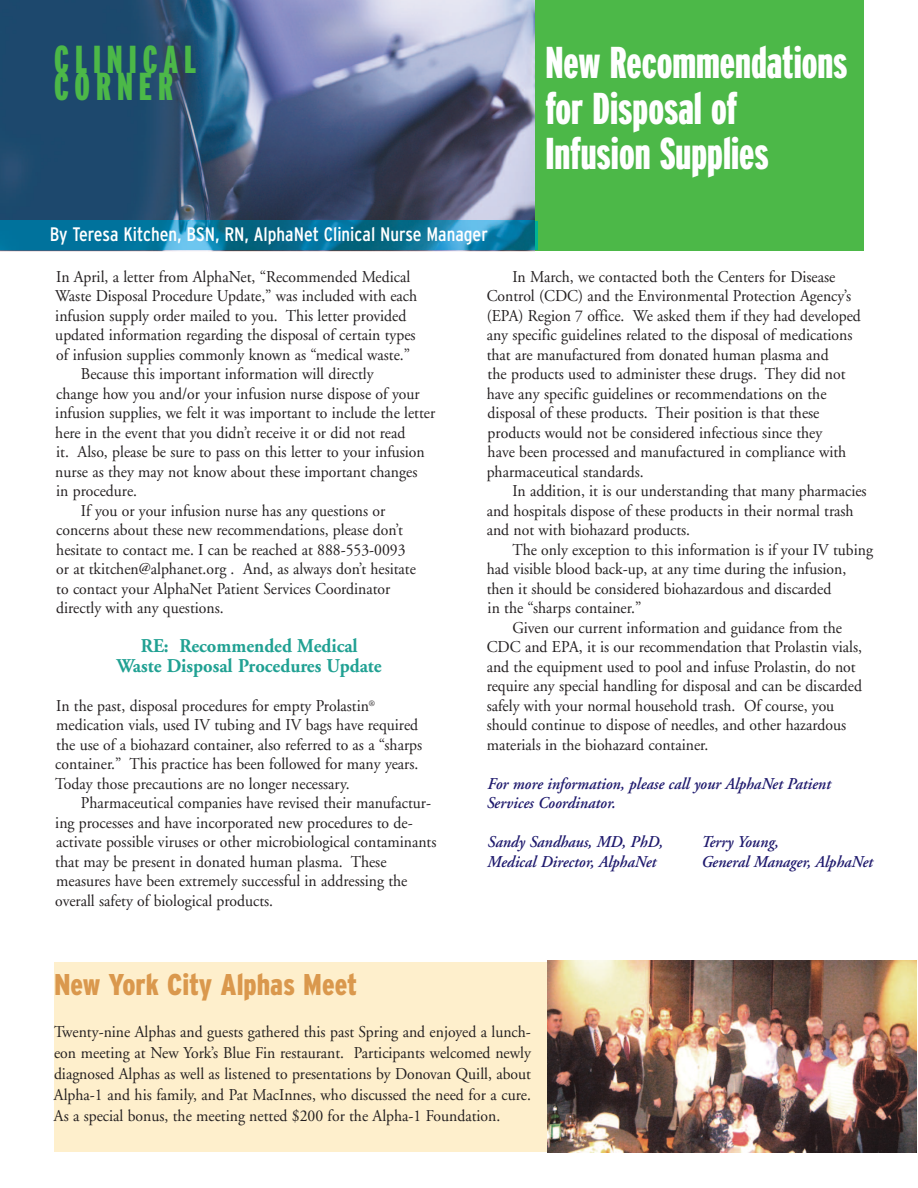
<style>
.page{position:relative;width:918px;height:1188px;background:#fff}
.page>*{position:absolute;margin:0;border:0;box-sizing:border-box;transform-origin:0 0}
.t1{font:900 extra-condensed 44.55px/45.8px "Interstate";color:#fff}
.t2{font:900 extra-condensed 39px "Interstate";letter-spacing:.15em;color:#4cb848}
.t3{font:900 condensed 30px "Interstate";color:#da984d;scale:.95 1}
.t4{font:condensed 19.5px "Interstate";color:#fff}
.t5{font:700 19.5px/19.5px "Adobe Garamond";color:#21a193;text-align:center;scale:.95 1}
.t6{font:16.5px/19.5px "Adobe Garamond";color:#231f20;scale:.95 1}
.t7{font:italic 600 16.5px/19.5px "Adobe Garamond";color:#1f1a6d;scale:.95 1}
</style>
<div class="page">
<div style="left:0;top:0;width:864px;height:251px;background:#4cb848"></div>
<img style="left:0;top:0;width:535px;height:251px">
<div style="left:54px;top:962px;width:810px;height:190px;background:#feefcc"></div>
<img style="left:548px;top:961px;width:369px;height:192px">
<hr style="left:535px;top:221px;width:3px;height:29px;background:#00b294">
<img style="left:0;top:221px;width:535px;height:29px">
<h2 class="t2" style="left:54px;top:37px;width:144px">CLINICAL</h2>
<h2 class="t2" style="left:54px;top:64px;width:121px">CORNER</h2>
<p class="t4" style="left:50px;top:223px;width:440px">By Teresa Kitchen, BSN, RN, AlphaNet Clinical Nurse Manager</p>
<h1 class="t1" style="left:545px;top:40px;width:304px">New Recommendations for Disposal of<br>Infusion Supplies</h1>
<p class="t6" style="left:56px;top:268px;width:374px">In April, a letter from AlphaNet, “Recommended Medical</p>
<p class="t6" style="left:55px;top:288px;width:383px">Waste Disposal Procedure Update,” was included with each</p>
<p class="t6" style="left:55px;top:307px;width:371px">infusion supply order mailed to you. This letter provided</p>
<p class="t6" style="left:55px;top:327px;width:381px">updated information regarding the disposal of certain types</p>
<p class="t6" style="left:56px;top:346px;width:374px">of infusion supplies commonly known as “medical waste.”</p>
<p class="t6" style="left:81px;top:366px;width:309px">Because this important information will directly</p>
<p class="t6" style="left:56px;top:385px;width:384px">change how you and/or your infusion nurse dispose of your</p>
<p class="t6" style="left:55px;top:405px;width:402px">infusion supplies, we felt it was important to include the letter</p>
<p class="t6" style="left:55px;top:424px;width:370px">here in the event that you didn’t receive it or did not read</p>
<p class="t6" style="left:56px;top:444px;width:389px">it. Also, please be sure to pass on this letter to your infusion</p>
<p class="t6" style="left:55px;top:463px;width:383px">nurse as they may not know about these important changes</p>
<p class="t6" style="left:56px;top:483px;width:87px">in procedure.</p>
<p class="t6" style="left:81px;top:502px;width:322px">If you or your infusion nurse has any questions or</p>
<p class="t6" style="left:56px;top:522px;width:366px">concerns about these new recommendations, please don’t</p>
<p class="t6" style="left:56px;top:541px;width:369px">hesitate to contact me. I can be reached at 888-553-0093</p>
<p class="t6" style="left:56px;top:561px;width:380px">or at tkitchen@alphanet.org . And, as always don’t hesitate</p>
<p class="t6" style="left:56px;top:580px;width:353px">to contact your AlphaNet Patient Services Coordinator</p>
<p class="t6" style="left:56px;top:600px;width:178px">directly with any questions.</p>
<p class="t5" style="left:117px;top:638px;width:280px">RE: Recommended Medical<br>Waste Disposal Procedures Update</p>
<p class="t6" style="left:55px;top:697px;width:388px">In the past, disposal procedures for empty Prolastin<sup>® </sup>medication vials, used IV tubing and IV bags have required the use of a biohazard container, also referred to as a “sharps container.” This practice has been followed for many years.<br>Today those precautions are no longer necessary.</p>
<p class="t6" style="left:55px;top:795px;width:403px;text-indent:26px">Pharmaceutical companies have revised their manufactur&shy;ing processes and have incorporated new procedures to de&shy;activate possible viruses or other microbiological contaminants that may be present in donated human plasma. These measures have been extremely successful in addressing the overall safety of biological products.</p>
<p class="t6" style="left:487px;top:268px;width:395px;text-indent:26px">In March, we contacted both the Centers for Disease Control (CDC) and the Environmental Protection Agency’s (EPA) Region 7 office. We asked them if they had developed any specific guidelines related to the disposal of medications that are manufactured from donated human plasma and<br>the products used to administer these drugs. They did not have any specific guidelines or recommendations on the disposal of these products. Their position is that these products would not be considered infectious since they<br>have been processed and manufactured in compliance with pharmaceutical standards.</p>
<p class="t6" style="left:487px;top:483px;width:402px;text-indent:26px">In addition, it is our understanding that many pharmacies and hospitals dispose of these products in their normal trash and not with biohazard products.</p>
<p class="t6" style="left:512px;top:541px;width:381px">The only exception to this information is if your IV tubing</p>
<p class="t6" style="left:487px;top:561px;width:380px">had visible blood back-up, at any time during the infusion,</p>
<p class="t6" style="left:487px;top:580px;width:364px">then it should be considered biohazardous and discarded</p>
<p class="t6" style="left:488px;top:600px;width:163px">in the “sharps container.”</p>
<p class="t6" style="left:512px;top:619px;width:349px">Given our current information and guidance from the</p>
<p class="t6" style="left:487px;top:639px;width:397px">CDC and EPA, it is our recommendation that Prolastin vials,</p>
<p class="t6" style="left:487px;top:658px;width:390px">and the equipment used to pool and infuse Prolastin, do not</p>
<p class="t6" style="left:487px;top:678px;width:397px">require any special handling for disposal and can be discarded</p>
<p class="t6" style="left:487px;top:697px;width:367px">safely with your normal household trash. Of course, you</p>
<p class="t6" style="left:487px;top:717px;width:380px">should continue to dispose of needles, and other hazardous</p>
<p class="t6" style="left:487px;top:736px;width:235px">materials in the biohazard container.</p>
<p class="t7" style="left:487px;top:775px;width:364px">For more information, please call your AlphaNet Patient<br>Services Coordinator.</p>
<p class="t7" style="left:488px;top:834px;width:186px">Sandy Sandhaus, MD, PhD,</p>
<p class="t7" style="left:701px;top:834px;width:83px">Terry Young,</p>
<p class="t7" style="left:488px;top:853px;width:179px">Medical Director, AlphaNet</p>
<p class="t7" style="left:701px;top:853px;width:182px">General Manager, AlphaNet</p>
<h3 class="t3" style="left:54px;top:967px;width:321px">New York City Alphas Meet</h3>
<p class="t6" style="left:54px;top:1023px;width:504px;line-height:21px;text-align:justify">Twenty-nine Alphas and guests gathered this past Spring and enjoyed a lunch&shy;eon meeting at New York’s Blue Fin restaurant. Participants welcomed newly diagnosed Alphas as well as listened to presentations by Donovan Quill, about Alpha-1 and his family, and Pat MacInnes, who discussed the need for a cure.<br>As a special bonus, the meeting netted $200 for the Alpha-1 Foundation.</p>
</div>
